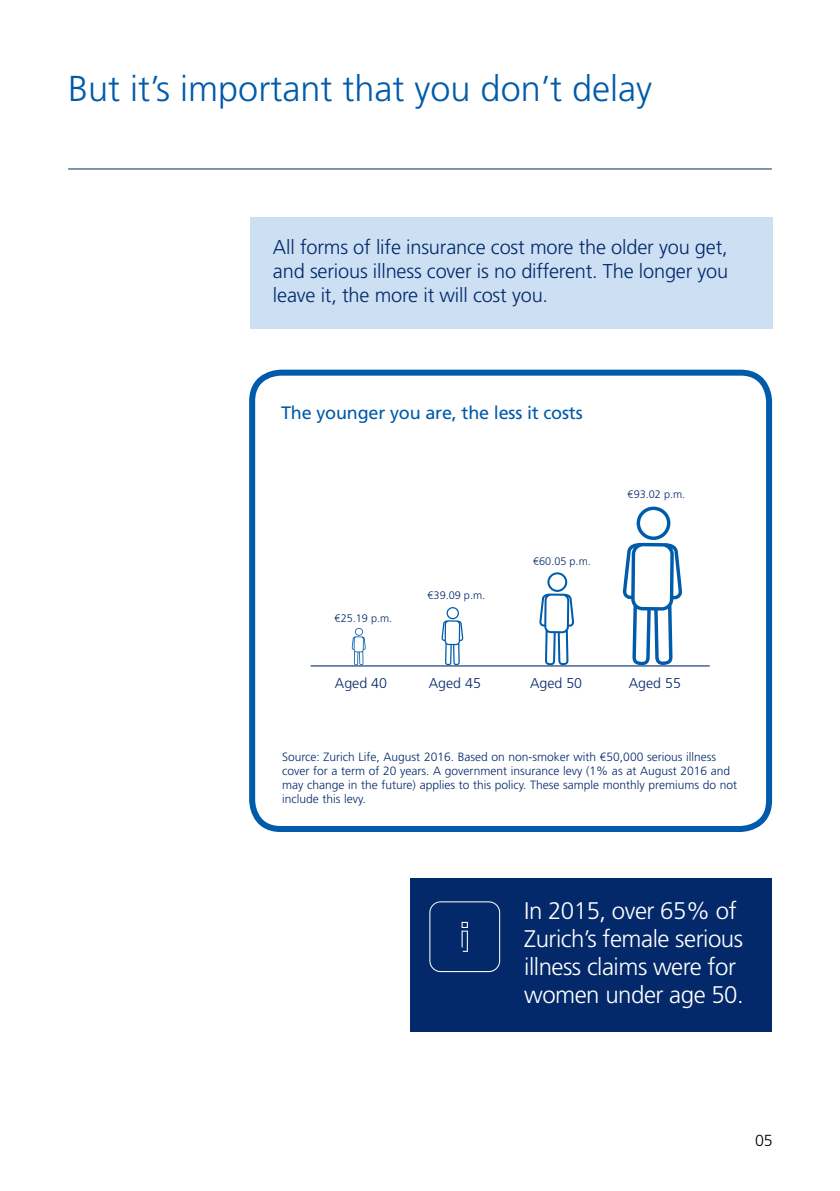
<style>
.page{position:relative;width:840px;height:1191px;background:#fff}
.page>*{position:absolute;margin:0;border:0;box-sizing:border-box;transform-origin:0 0}
.t1{font:300 36px "Frutiger";color:#005baa}
.t2{font:300 24px/28px "Frutiger";letter-spacing:-.02em;color:#fff}
.t3{font:300 20px/24px "Frutiger";letter-spacing:-.01em;color:#03296a;text-align:justify}
.t4{font:18px "Frutiger";letter-spacing:-.01em;color:#005baa}
.t5{font:300 16px "Frutiger";color:#000}
.t6{font:300 14.2px "Frutiger";color:#03296a}
.t7{font:300 12px/14px "Frutiger";color:#03296a}
.t8{font:300 11px "Frutiger";color:#03296a}
</style>
<div class="page">
<div style="left:249px;top:217px;width:523px;height:112px;background:#ccdff3"></div>
<hr style="left:68px;top:169px;width:703px;height:1px;background:#03296a">
<hr style="left:310px;top:665px;width:399px;height:1px;background:#03296a">
<svg style="left:622px;top:506px;width:60px;height:159px"></svg>
<svg style="left:441px;top:607px;width:22px;height:58px"></svg>
<svg style="left:539px;top:572px;width:35px;height:93px"></svg>
<svg style="left:351px;top:628px;width:14px;height:37px"></svg>
<div style="left:249px;top:370px;width:522px;height:462px;border:6px solid #005baa;border-radius:28px"></div>
<div style="left:410px;top:878px;width:361px;height:153px;background:#03296a"></div>
<svg style="left:429px;top:901px;width:71px;height:71px"></svg>
<h1 class="t1" style="left:68px;top:68px;width:585px">But it’s important that you don’t delay</h1>
<h3 class="t3" style="left:273px;top:235px;width:456px">All forms of life insurance cost more the older you get, and serious illness cover is no different. The longer you leave it, the more it will cost you.</h3>
<h3 class="t4" style="left:281px;top:402px;width:303px">The younger you are, the less it costs</h3>
<p class="t8" style="left:334px;top:612px;width:59px">€25.19 p.m.</p>
<p class="t8" style="left:427px;top:589px;width:59px">€39.09 p.m.</p>
<p class="t8" style="left:533px;top:554px;width:59px">€60.05 p.m.</p>
<p class="t8" style="left:627px;top:488px;width:59px">€93.02 p.m.</p>
<p class="t6" style="left:335px;top:675px;width:54px">Aged 40</p>
<p class="t6" style="left:428px;top:675px;width:54px">Aged 45</p>
<p class="t6" style="left:529px;top:675px;width:54px">Aged 50</p>
<p class="t6" style="left:628px;top:675px;width:54px">Aged 55</p>
<p class="t7" style="left:282px;top:750px;width:456px">Source: Zurich Life, August 2016. Based on non-smoker with €50,000 serious illness cover for a term of 20 years. A government insurance levy (1% as at August 2016 and may change in the future) applies to this policy. These sample monthly premiums do not include this levy.</p>
<h2 class="t2" style="left:524px;top:897px;width:221px">In 2015, over 65% of<br>Zurich’s female serious illness claims were for women under age 50.</h2>
<h3 class="t5" style="left:754px;top:1131px;width:19px">05</h3>
</div>
